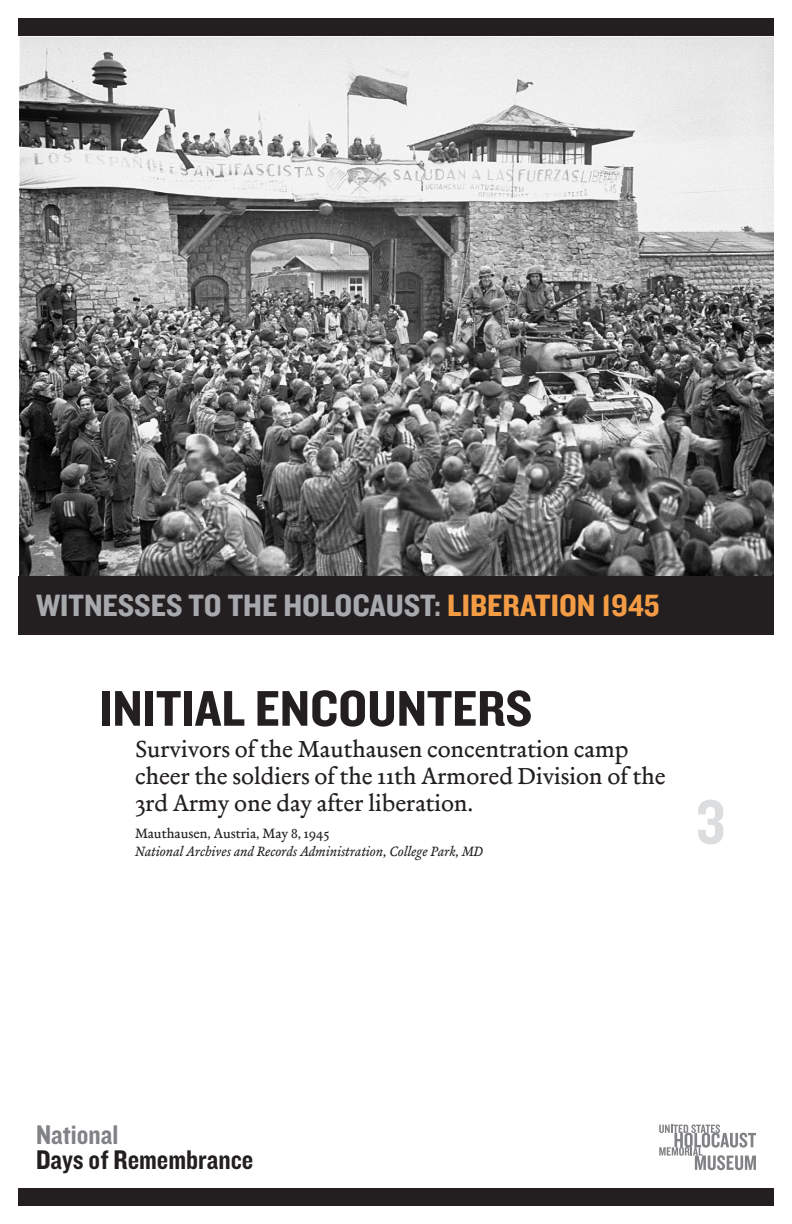
<style>
.page{position:relative;width:792px;height:1224px;background:#fff}
.page>*{position:absolute;margin:0;border:0;box-sizing:border-box;transform-origin:0 0}
.t1{font:64px "Knockout 50 Welterweight";color:#dcdddf}
.t2{font:52px "Knockout 50 Welterweight";color:#231f20;scale:1.07 1}
.t3{font:32px "Knockout 50 Welterweight";color:#a8a9ad;scale:1.07 1}
.t4{font:28px "Knockout 50 Welterweight";color:#231f20}
.t5{font:28px "Knockout 50 Welterweight";color:#808285}
.t6{font:24px/27px "Merlo Roman Osf";color:#231f20}
.t7{font:14px "Merlo Italic Osf";color:#231f20}
.t8{font:14px "Merlo Roman Osf";color:#231f20}
.s1{color:#f39c45}
</style>
<div class="page">
<div style="left:18px;top:1188px;width:756px;height:18px;background:#231f20"></div>
<div style="left:18px;top:18px;width:756px;height:18px;background:#231f20"></div>
<div style="left:18px;top:576px;width:756px;height:59px;background:#231f20"></div>
<svg style="left:659px;top:1124px;width:97px;height:46px"></svg>
<img style="left:19px;top:37px;width:755px;height:539px">
<h3 class="t3" style="left:36px;top:584px;width:584px">WITNESSES TO THE HOLOCAUST: <span class="s1">LIBERATION 1945</span></h3>
<h2 class="t2" style="left:99px;top:674px;width:34px">Initial</h2>
<h2 class="t2" style="left:255px;top:674px;width:51px">Encounters</h2>
<p class="t6" style="left:135px;top:737px;width:532px">Survivors of the Mauthausen concentration camp cheer the soldiers of the 11th Armored Division of the<br>3rd Army one day after liberation.</p>
<p class="t8" style="left:135px;top:826px;width:196px">Mauthausen, Austria, May 8, 1945</p>
<p class="t7" style="left:135px;top:843px;width:350px">National Archives and Records Administration, College Park, MD</p>
<h1 class="t1" style="left:696px;top:780px;width:31px">3</h1>
<p class="t5" style="left:36px;top:1116px;width:84px">National</p>
<p class="t4" style="left:36px;top:1141px;width:219px">Days of Remembrance</p>
</div>
